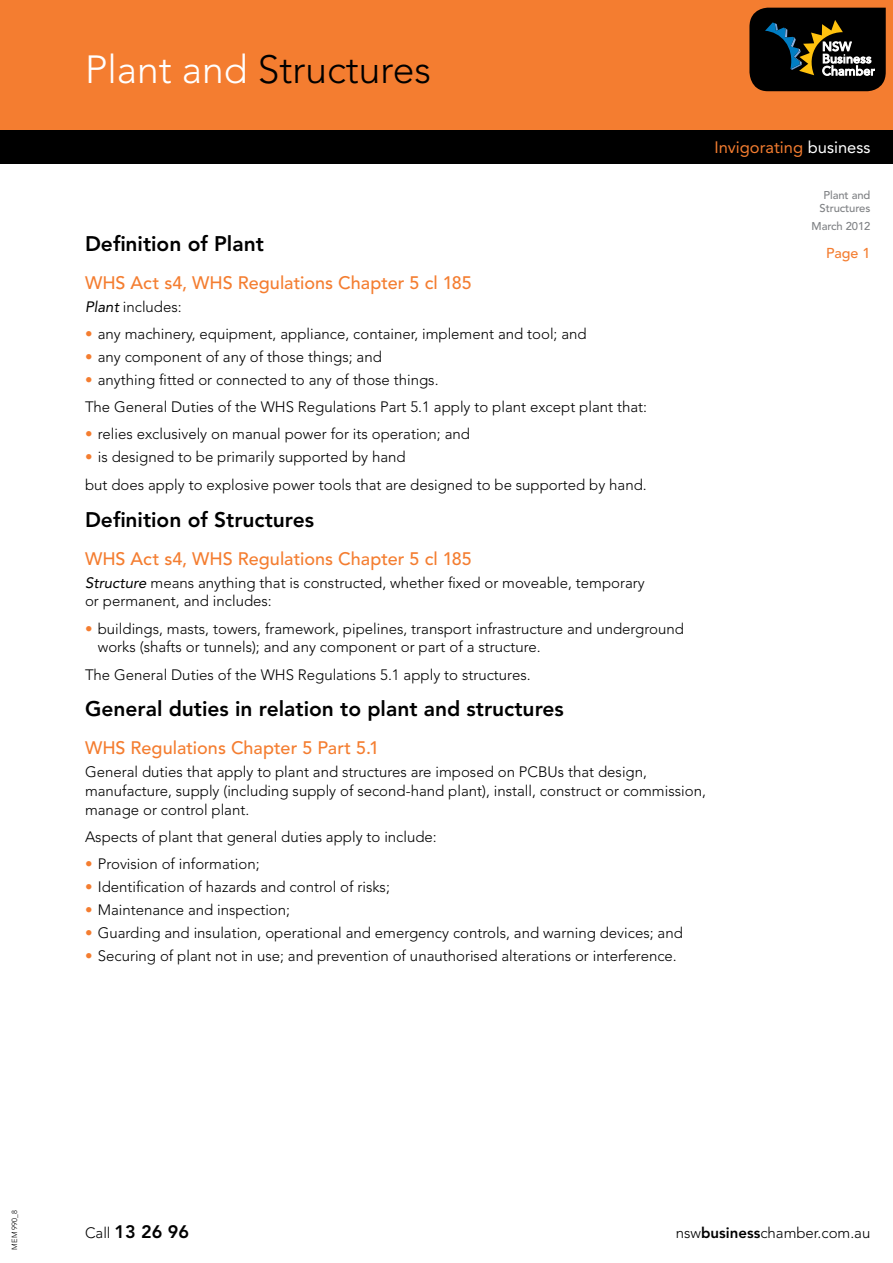
<style>
.page{position:relative;width:893px;height:1263px;background:#fff}
.page>*{position:absolute;margin:0;border:0;box-sizing:border-box;transform-origin:0 0}
.t1{font:300 39px "Avenir";color:#000}
.t2{font:800 21px "Avenir";color:#000}
.t3{font:500 18px "Avenir";color:#f47d30}
.t4{font:800 18px "Avenir";color:#000}
.t5{font:16.5px "Avenir";color:#f47d30}
.t6{font:300 15px/18.8px "Avenir";color:#000}
.t7{font:500 14.25px "Avenir";color:#f47d30}
.t8{font:500 11.25px/13.5px "Avenir";letter-spacing:-.01em;color:#808285;text-align:center}
.t9{font:300 7.5px "Avenir";color:#000}
.s1{color:#fff}
.s2{font-weight:400;font-style:italic}
.s3{color:#f47d30}
.s4{font-weight:300;font-size:15px}
.s5{font-weight:800}
</style>
<div class="page">
<div style="left:0;top:0;width:893px;height:164px;background:#f47d30"></div>
<svg style="left:749px;top:8px;width:137px;height:83px;background:#222119"></svg>
<div style="left:0;top:130px;width:893px;height:34px;background:#000"></div>
<h1 class="t1" style="left:85px;top:47px;width:348px"><span class="s1">Plant and</span> Structures</h1>
<p class="t5" style="left:714px;top:138px;width:157px">Invigorating <span class="s1">business</span></p>
<h2 class="t2" style="left:85px;top:231px;width:180px">Definition of Plant</h2>
<p class="t3" style="left:85px;top:272px;width:388px">WHS Act s4, WHS Regulations Chapter 5 cl 185</p>
<p class="t6" style="left:85px;top:297px;width:98px"><span class="s2">Plant</span> includes:</p>
<p class="t6" style="left:85px;top:324px;width:503px"><span class="s3">•</span> any machinery, equipment, appliance, container, implement and tool; and</p>
<p class="t6" style="left:85px;top:347px;width:298px"><span class="s3">•</span> any component of any of those things; and</p>
<p class="t6" style="left:85px;top:366px;width:563px;line-height:27.3px"><span class="s3">•</span> anything fitted or connected to any of those things.<br>The General Duties of the WHS Regulations Part 5.1 apply to plant except plant that:</p>
<p class="t6" style="left:85px;top:425px;width:386px"><span class="s3">•</span> relies exclusively on manual power for its operation; and</p>
<p class="t6" style="left:85px;top:444px;width:563px;line-height:27.3px"><span class="s3">•</span> is designed to be primarily supported by hand<br>but does apply to explosive power tools that are designed to be supported by hand.</p>
<h2 class="t2" style="left:85px;top:507px;width:231px">Definition of Structures</h2>
<p class="t3" style="left:85px;top:548px;width:388px">WHS Act s4, WHS Regulations Chapter 5 cl 185</p>
<p class="t6" style="left:85px;top:573px;width:561px"><span class="s2">Structure</span> means anything that is constructed, whether fixed or moveable, temporary or permanent, and includes:</p>
<p class="t6" style="left:98px;top:619px;width:588px;text-indent:-13px"><span class="s3">•</span> buildings, masts, towers, framework, pipelines, transport infrastructure and underground works (shafts or tunnels); and any component or part of a structure.</p>
<p class="t6" style="left:85px;top:665px;width:447px">The General Duties of the WHS Regulations 5.1 apply to structures.</p>
<h2 class="t2" style="left:85px;top:697px;width:480px">General duties in relation to plant and structures</h2>
<p class="t3" style="left:85px;top:738px;width:296px">WHS Regulations Chapter 5 Part 5.1</p>
<p class="t6" style="left:85px;top:763px;width:622px">General duties that apply to plant and structures are imposed on PCBUs that design, manufacture, supply (including supply of second-hand plant), install, construct or commission, manage or control plant.</p>
<p class="t6" style="left:85px;top:828px;width:353px">Aspects of plant that general duties apply to include:</p>
<p class="t6" style="left:85px;top:855px;width:176px"><span class="s3">•</span> Provision of information;</p>
<p class="t6" style="left:85px;top:878px;width:306px"><span class="s3">•</span> Identification of hazards and control of risks;</p>
<p class="t6" style="left:85px;top:901px;width:207px"><span class="s3">•</span> Maintenance and inspection;</p>
<p class="t6" style="left:85px;top:924px;width:599px"><span class="s3">•</span> Guarding and insulation, operational and emergency controls, and warning devices; and</p>
<p class="t6" style="left:85px;top:947px;width:593px"><span class="s3">•</span> Securing of plant not in use; and prevention of unauthorised alterations or interference.</p>
<p class="t8" style="left:819px;top:189px;width:52px">Plant and<br>Structures</p>
<p class="t8" style="left:812px;top:220px;width:60px">March 2012</p>
<p class="t7" style="left:826px;top:245px;width:46px">Page 1</p>
<p class="t9" style="left:10px;top:1249px;width:41px;rotate:-90deg">MEM 990_8</p>
<p class="t4" style="left:85px;top:1221px;width:106px"><span class="s4">Call</span> 13 26 96</p>
<p class="t6" style="left:676px;top:1224px;width:196px">nsw<span class="s5">business</span>chamber.com.au</p>
</div>
